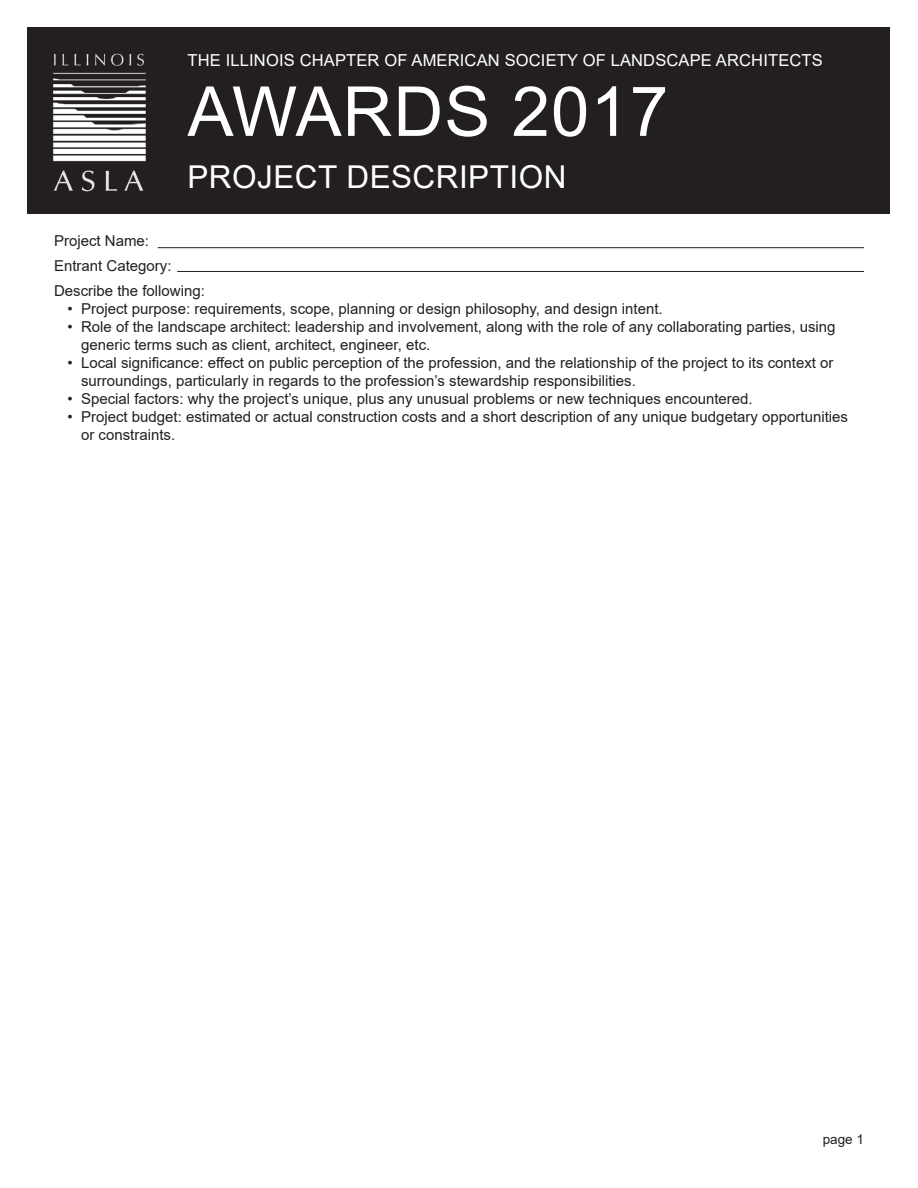
<style>
.page{position:relative;width:918px;height:1188px;background:#fff}
.page>*{position:absolute;margin:0;border:0;box-sizing:border-box;transform-origin:0 0}
.t1{font:69px "Arial";letter-spacing:.015em;color:#fff}
.t2{font:31.5px "Arial";letter-spacing:.015em;color:#fff}
.t3{font:16.5px "Arial";letter-spacing:.01em;color:#fff}
.t4{font:15px/18px "Arial";color:#231f20}
.t5{font:13.5px "Arial";color:#231f20}
</style>
<div class="page">
<div style="left:28px;top:28px;width:862px;height:186px;background:#231f20"></div>
<img style="left:53px;top:53px;width:93px;height:139px">
<hr style="left:158px;top:247px;width:706px;height:1px;background:#231f20">
<hr style="left:177px;top:271px;width:687px;height:1px;background:#231f20">
<p class="t3" style="left:188px;top:49px;width:637px">THE ILLINOIS CHAPTER OF AMERICAN SOCIETY OF LANDSCAPE ARCHITECTS</p>
<h1 class="t1" style="left:188px;top:64px;width:482px">AWARDS 2017</h1>
<h2 class="t2" style="left:188px;top:155px;width:380px">PROJECT DESCRIPTION</h2>
<p class="t4" style="left:54px;top:232px;width:97px">Project Name:</p>
<p class="t4" style="left:54px;top:257px;width:119px">Entrant Category:</p>
<p class="t4" style="left:54px;top:282px;width:152px">Describe the following:</p>
<p class="t4" style="left:68px;top:300px;width:597px">• Project purpose: requirements, scope, planning or design philosophy, and design intent.</p>
<p class="t4" style="left:81px;top:318px;width:756px;text-indent:-14px">• Role of the landscape architect: leadership and involvement, along with the role of any collaborating parties, using generic terms such as client, architect, engineer, etc.</p>
<p class="t4" style="left:81px;top:354px;width:754px;text-indent:-14px">• Local significance: effect on public perception of the profession, and the relationship of the project to its context or surroundings, particularly in regards to the profession’s stewardship responsibilities.</p>
<p class="t4" style="left:68px;top:390px;width:687px">• Special factors: why the project’s unique, plus any unusual problems or new techniques encountered.</p>
<p class="t4" style="left:81px;top:408px;width:769px;text-indent:-14px">• Project budget: estimated or actual construction costs and a short description of any unique budgetary opportunities or constraints.</p>
<p class="t5" style="left:823px;top:1130px;width:43px">page 1</p>
</div>
